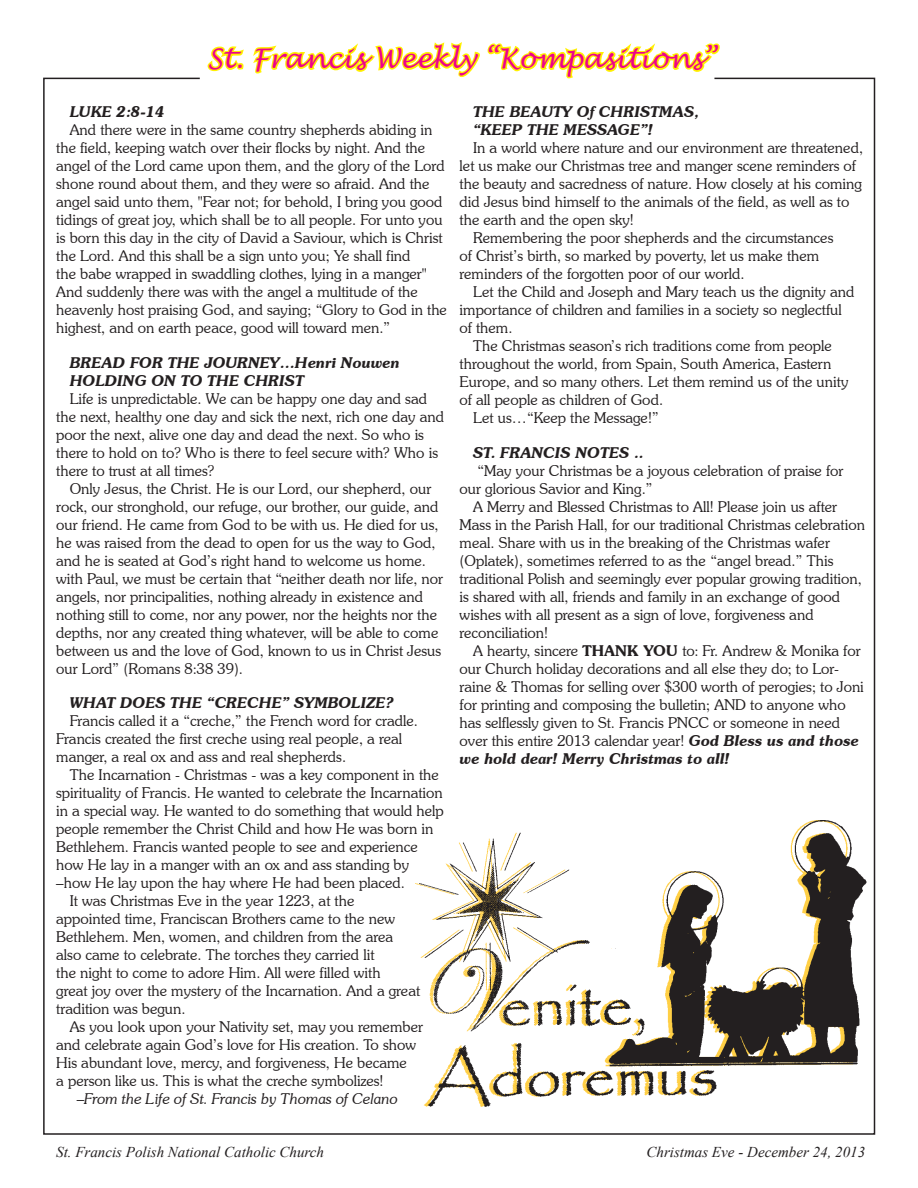
<style>
.page{position:relative;width:918px;height:1188px;background:#fff}
.page>*{position:absolute;margin:0;border:0;box-sizing:border-box;transform-origin:0 0}
.t1{font:italic 27px "Lucida Handwriting";color:#ed028c}
.CM5{font:300 15px/18px "Souvenir IT Cby BT";color:#231f20}
.Default{font:300 15px/18px "Souvenir IT Cby BT";color:#231f20}
.CM3{font:300 15px/18px "Souvenir IT Cby BT";color:#231f20}
.CM2{font:300 15px/18px "Souvenir IT Cby BT";color:#231f20}
.Default-2{font:italic 600 15px "Souvenir IT Cby BT";color:#231f20}
.t2{font:italic 15px "Times New Roman";color:#231f20}
.Default-3{font:italic 300 15px "Souvenir IT Cby BT";color:#231f20}
.CM4{font:italic 600 15px "Souvenir IT Cby BT";color:#231f20}
.CM5-2{font:italic 600 15px "Souvenir IT Cby BT";color:#231f20}
.CM1{font:italic 600 15px "Souvenir IT Cby BT";color:#231f20}
.s1{font-weight:600}
.s2{font-weight:600;font-style:italic}
</style>
<div class="page">
<svg style="left:207px;top:42px;width:515px;height:38px"></svg>
<img style="left:419px;top:821px;width:447px;height:286px">
<p class="t1" style="left:207px;top:42px;width:510px">St. Francis Weekly “Kompasitions”</p>
<p class="CM1" style="left:70px;top:102px;width:96px">LUKE 2:8-14</p>
<p class="CM5" style="left:56px;top:121px;width:392px;text-indent:14px">And there were in the same country shepherds abiding in the field, keeping watch over their flocks by night. And the angel of the Lord came upon them, and the glory of the Lord shone round about them, and they were so afraid. And the angel said unto them, "Fear not; for behold, I bring you good tidings of great joy, which shall be to all people. For unto you is born this day in the city of David a Saviour, which is Christ the Lord. And this shall be a sign unto you; Ye shall find<br>the babe wrapped in swaddling clothes, lying in a manger" And suddenly there was with the angel a multitude of the heavenly host praising God, and saying; “Glory to God in the highest, and on earth peace, good will toward men.”</p>
<p class="Default-2" style="left:70px;top:353px;width:331px">BREAD FOR THE JOURNEY…Henri Nouwen</p>
<p class="Default-2" style="left:70px;top:371px;width:236px">HOLDING ON TO THE CHRIST</p>
<p class="CM3" style="left:56px;top:389px;width:389px;text-indent:14px">Life is unpredictable. We can be happy one day and sad the next, healthy one day and sick the next, rich one day and poor the next, alive one day and dead the next. So who is there to hold on to? Who is there to feel secure with? Who is there to trust at all times?</p>
<p class="CM5" style="left:56px;top:479px;width:389px;text-indent:14px">Only Jesus, the Christ. He is our Lord, our shepherd, our rock, our stronghold, our refuge, our brother, our guide, and our friend. He came from God to be with us. He died for us, he was raised from the dead to open for us the way to God, and he is seated at God’s right hand to welcome us home. with Paul, we must be certain that “neither death nor life, nor angels, nor principalities, nothing already in existence and nothing still to come, nor any power, nor the heights nor the depths, nor any created thing whatever, will be able to come between us and the love of God, known to us in Christ Jesus our Lord” (Romans 8:38 39).</p>
<p class="CM4" style="left:70px;top:693px;width:326px">WHAT DOES THE “CRECHE” SYMBOLIZE?</p>
<p class="CM2" style="left:56px;top:712px;width:363px;text-indent:14px">Francis called it a “creche,” the French word for cradle.<br>Francis created the first creche using real people, a real manger, a real ox and ass and real shepherds.</p>
<p class="CM3" style="left:56px;top:766px;width:389px;text-indent:14px">The Incarnation - Christmas - was a key component in the spirituality of Francis. He wanted to celebrate the Incarnation in a special way. He wanted to do something that would help people remember the Christ Child and how He was born in Bethlehem. Francis wanted people to see and experience how He lay in a manger with an ox and ass standing by –how He lay upon the hay where He had been placed.</p>
<p class="CM2" style="left:56px;top:892px;width:365px;text-indent:14px">It was Christmas Eve in the year 1223, at the appointed time, Franciscan Brothers came to the new Bethlehem. Men, women, and children from the area also came to celebrate. The torches they carried lit<br>the night to come to adore Him. All were filled with<br>great joy over the mystery of the Incarnation. And a great tradition was begun.</p>
<p class="Default" style="left:70px;top:1018px;width:355px">As you look upon your Nativity set, may you remember</p>
<p class="Default" style="left:56px;top:1036px;width:361px">and celebrate again God’s love for His creation. To show</p>
<p class="Default" style="left:56px;top:1054px;width:352px">His abundant love, mercy, and forgiveness, He became</p>
<p class="Default" style="left:56px;top:1072px;width:329px">a person like us. This is what the creche symbolizes!</p>
<p class="Default-3" style="left:77px;top:1090px;width:322px">–From the Life of St. Francis by Thomas of Celano</p>
<p class="Default-2" style="left:473px;top:102px;width:227px">THE BEAUTY Of CHRISTMAS,</p>
<p class="Default-2" style="left:473px;top:120px;width:181px">“KEEP THE MESSAGE”!</p>
<p class="Default" style="left:460px;top:139px;width:405px;text-indent:14px">In a world where nature and our environment are threatened, let us make our Christmas tree and manger scene reminders of the beauty and sacredness of nature. How closely at his coming did Jesus bind himself to the animals of the field, as well as to the earth and the open sky!</p>
<p class="Default" style="left:460px;top:229px;width:375px;text-indent:14px">Remembering the poor shepherds and the circumstances of Christ’s birth, so marked by poverty, let us make them reminders of the forgotten poor of our world.</p>
<p class="CM3" style="left:460px;top:283px;width:396px;text-indent:14px">Let the Child and Joseph and Mary teach us the dignity and importance of children and families in a society so neglectful of them.</p>
<p class="Default" style="left:460px;top:337px;width:390px;text-indent:14px">The Christmas season’s rich traditions come from people throughout the world, from Spain, South America, Eastern Europe, and so many others. Let them remind us of the unity of all people as children of God.</p>
<p class="CM5" style="left:473px;top:409px;width:187px">Let us…“Keep the Message!”</p>
<p class="CM5-2" style="left:473px;top:443px;width:172px">ST. FRANCIS NOTES ..</p>
<p class="CM5" style="left:460px;top:461px;width:385px;text-indent:18px">“May your Christmas be a joyous celebration of praise for our glorious Savior and King.”</p>
<p class="CM5" style="left:460px;top:497px;width:407px;text-indent:14px">A Merry and Blessed Christmas to All! Please join us after Mass in the Parish Hall, for our traditional Christmas celebration meal. Share with us in the breaking of the Christmas wafer (Oplatek), sometimes referred to as the “angel bread.” This traditional Polish and seemingly ever popular growing tradition, is shared with all, friends and family in an exchange of good wishes with all present as a sign of love, forgiveness and reconciliation!</p>
<p class="CM5" style="left:460px;top:641px;width:406px;text-indent:14px">A hearty, sincere <span class="s1">THANK YOU</span> to: Fr. Andrew &amp; Monika for our Church holiday decorations and all else they do; to Lor&shy;raine &amp; Thomas for selling over $300 worth of perogies; to Joni for printing and composing the bulletin; AND to anyone who has selflessly given to St. Francis PNCC or someone in need over this entire 2013 calendar year! <span class="s2">God Bless us and those we hold dear! Merry Christmas to all!</span></p>
<p class="t2" style="left:56px;top:1141px;width:269px">St. Francis Polish National Catholic Church</p>
<p class="t2" style="left:647px;top:1141px;width:220px">Christmas Eve - December 24, 2013</p>
</div>
